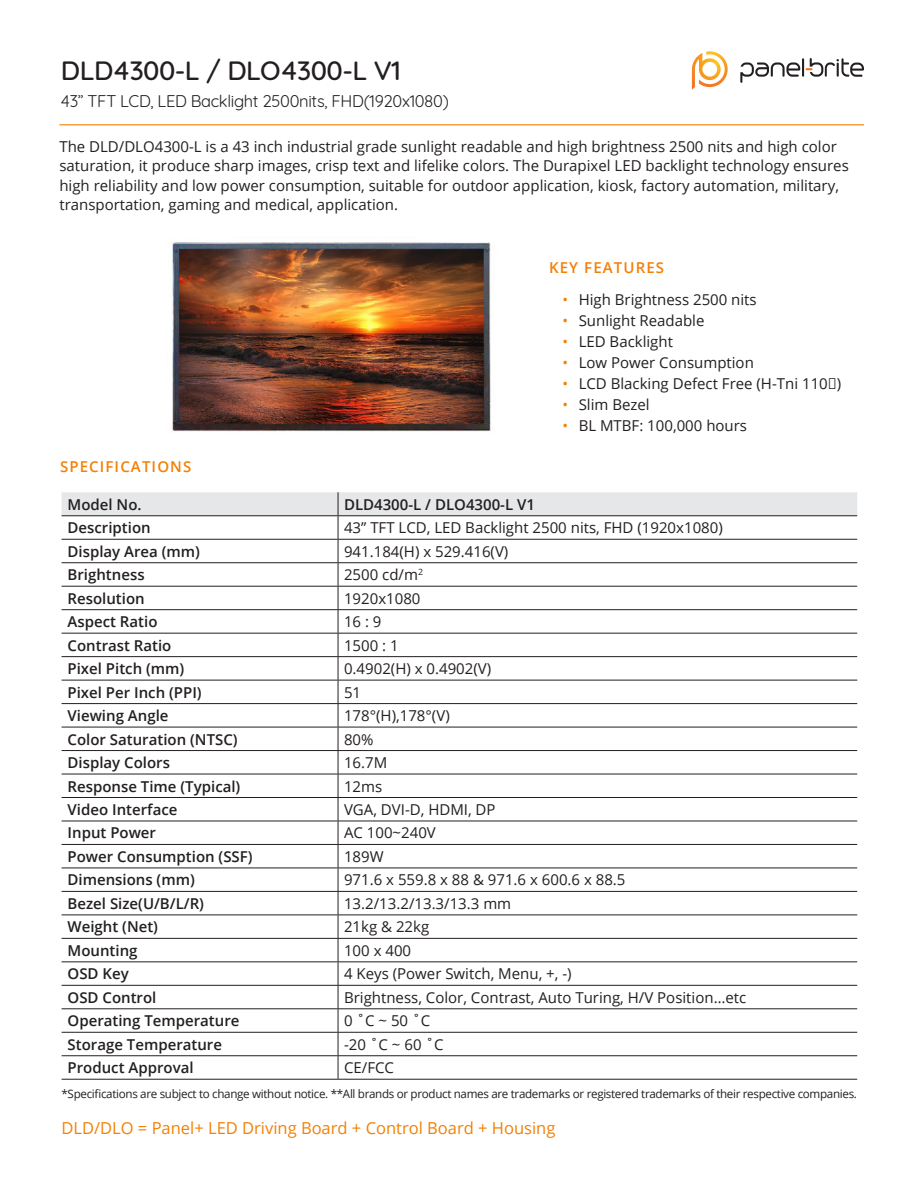
<style>
.page{position:relative;width:918px;height:1188px;background:#fff}
.page>*{position:absolute;margin:0;border:0;box-sizing:border-box;transform-origin:0 0}
.t1{font:500 27px "Quicksand";letter-spacing:-.02em;color:#231f20}
.t2{font:16.5px "Open Sans";color:#f48004}
.t3{font:16.5px "Quicksand";letter-spacing:-.02em;color:#231f20}
.t4{font:15px/19.5px "Open Sans";color:#231f20}
.t5{font:600 15px "Open Sans";color:#231f20}
.t6{font:600 15px "Open Sans";letter-spacing:.075em;color:#f48004}
.t7{font:11.7px "Open Sans";letter-spacing:-.03em;color:#231f20}
.s1{color:#f48004}
</style>
<div class="page">
<svg style="left:692px;top:51px;width:36px;height:38px"></svg>
<svg style="left:740px;top:58px;width:124px;height:25px"></svg>
<hr style="left:59px;top:124px;width:805px;height:1px;background:#f48004">
<svg style="left:62px;top:492px;width:795px;height:587px"></svg>
<hr style="left:62px;top:1079px;width:276px;height:1px;background:#231f20">
<hr style="left:338px;top:1079px;width:519px;height:1px;background:#231f20">
<img style="left:172px;top:242px;width:319px;height:190px">
<p class="t1" style="left:61px;top:48px;width:341px">DLD4300-L / DLO4300-L V1</p>
<p class="t3" style="left:61px;top:89px;width:390px">43” TFT LCD, LED Backlight 2500nits, FHD(1920x1080)</p>
<p class="t4" style="left:59px;top:136px;width:791px">The DLD/DLO4300-L is a 43 inch industrial grade sunlight readable and high brightness 2500 nits and high color saturation, it produce sharp images, crisp text and lifelike colors. The Durapixel LED backlight technology ensures high reliability and low power consumption, suitable for outdoor application, kiosk, factory automation, military, transportation, gaming and medical, application.</p>
<p class="t6" style="left:549px;top:257px;width:117px">KEY FEATURES</p>
<p class="t4" style="left:562px;top:289px;width:196px"><span class="s1">•</span> High Brightness 2500 nits</p>
<p class="t4" style="left:562px;top:310px;width:144px"><span class="s1">•</span> Sunlight Readable</p>
<p class="t4" style="left:562px;top:331px;width:112px"><span class="s1">•</span> LED Backlight</p>
<p class="t4" style="left:562px;top:352px;width:193px"><span class="s1">•</span> Low Power Consumption</p>
<p class="t4" style="left:562px;top:373px;width:280px"><span class="s1">•</span> LCD Blacking Defect Free (H-Tni 110℃)</p>
<p class="t4" style="left:562px;top:394px;width:89px"><span class="s1">•</span> Slim Bezel</p>
<p class="t4" style="left:562px;top:415px;width:186px"><span class="s1">•</span> BL MTBF: 100,000 hours</p>
<p class="t6" style="left:60px;top:456px;width:133px">SPECIFICATIONS</p>
<p class="t5" style="left:68px;top:494px;width:76px">Model No.</p>
<p class="t5" style="left:344px;top:494px;width:192px">DLD4300-L / DLO4300-L V1</p>
<p class="t5" style="left:68px;top:518px;width:85px">Description</p>
<p class="t4" style="left:344px;top:518px;width:380px">43” TFT LCD, LED Backlight 2500 nits, FHD (1920x1080)</p>
<p class="t5" style="left:68px;top:541px;width:134px">Display Area (mm)</p>
<p class="t4" style="left:344px;top:541px;width:166px">941.184(H) x 529.416(V)</p>
<p class="t5" style="left:68px;top:564px;width:79px">Brightness</p>
<p class="t4" style="left:344px;top:565px;width:80px">2500 cd/m<sup>2</sup></p>
<p class="t5" style="left:68px;top:588px;width:79px">Resolution</p>
<p class="t4" style="left:344px;top:588px;width:78px">1920x1080</p>
<p class="t5" style="left:68px;top:611px;width:91px">Aspect Ratio</p>
<p class="t4" style="left:344px;top:612px;width:39px">16 : 9</p>
<p class="t5" style="left:68px;top:635px;width:105px">Contrast Ratio</p>
<p class="t4" style="left:344px;top:635px;width:56px">1500 : 1</p>
<p class="t5" style="left:68px;top:658px;width:118px">Pixel Pitch (mm)</p>
<p class="t4" style="left:344px;top:659px;width:149px">0.4902(H) x 0.4902(V)</p>
<p class="t5" style="left:68px;top:682px;width:136px">Pixel Per Inch (PPI)</p>
<p class="t4" style="left:344px;top:682px;width:19px">51</p>
<p class="t5" style="left:68px;top:705px;width:102px">Viewing Angle</p>
<p class="t4" style="left:344px;top:705px;width:107px">178°(H),178°(V)</p>
<p class="t5" style="left:68px;top:729px;width:172px">Color Saturation (NTSC)</p>
<p class="t4" style="left:344px;top:729px;width:31px">80%</p>
<p class="t5" style="left:68px;top:752px;width:104px">Display Colors</p>
<p class="t4" style="left:344px;top:752px;width:45px">16.7M</p>
<p class="t5" style="left:68px;top:776px;width:174px">Response Time (Typical)</p>
<p class="t4" style="left:344px;top:776px;width:40px">12ms</p>
<p class="t5" style="left:68px;top:799px;width:111px">Video Interface</p>
<p class="t4" style="left:344px;top:799px;width:153px">VGA, DVI-D, HDMI, DP</p>
<p class="t5" style="left:68px;top:823px;width:90px">Input Power</p>
<p class="t4" style="left:344px;top:823px;width:93px">AC 100~240V</p>
<p class="t5" style="left:68px;top:846px;width:187px">Power Consumption (SSF)</p>
<p class="t4" style="left:344px;top:846px;width:41px">189W</p>
<p class="t5" style="left:68px;top:870px;width:129px">Dimensions (mm)</p>
<p class="t4" style="left:344px;top:870px;width:283px">971.6 x 559.8 x 88 &amp; 971.6 x 600.6 x 88.5</p>
<p class="t5" style="left:68px;top:893px;width:138px">Bezel Size(U/B/L/R)</p>
<p class="t4" style="left:344px;top:893px;width:169px">13.2/13.2/13.3/13.3 mm</p>
<p class="t5" style="left:68px;top:917px;width:92px">Weight (Net)</p>
<p class="t4" style="left:344px;top:917px;width:87px">21kg &amp; 22kg</p>
<p class="t5" style="left:68px;top:940px;width:72px">Mounting</p>
<p class="t4" style="left:344px;top:940px;width:69px">100 x 400</p>
<p class="t5" style="left:68px;top:964px;width:63px">OSD Key</p>
<p class="t4" style="left:344px;top:964px;width:229px">4 Keys (Power Switch, Menu, +, -)</p>
<p class="t5" style="left:68px;top:987px;width:90px">OSD Control</p>
<p class="t4" style="left:344px;top:987px;width:404px">Brightness, Color, Contrast, Auto Turing, H/V Position…etc</p>
<p class="t5" style="left:68px;top:1011px;width:173px">Operating Temperature</p>
<p class="t4" style="left:344px;top:1011px;width:88px">0 ˚C ~ 50 ˚C</p>
<p class="t5" style="left:68px;top:1034px;width:156px">Storage Temperature</p>
<p class="t4" style="left:344px;top:1034px;width:101px">-20 ˚C ~ 60 ˚C</p>
<p class="t5" style="left:68px;top:1057px;width:128px">Product Approval</p>
<p class="t4" style="left:344px;top:1058px;width:51px">CE/FCC</p>
<p class="t7" style="left:62px;top:1086px;width:797px">*Specifications are subject to change without notice. **All brands or product names are trademarks or registered trademarks of their respective companies.</p>
<p class="t2" style="left:62px;top:1117px;width:495px">DLD/DLO = Panel+ LED Driving Board + Control Board + Housing</p>
</div>
